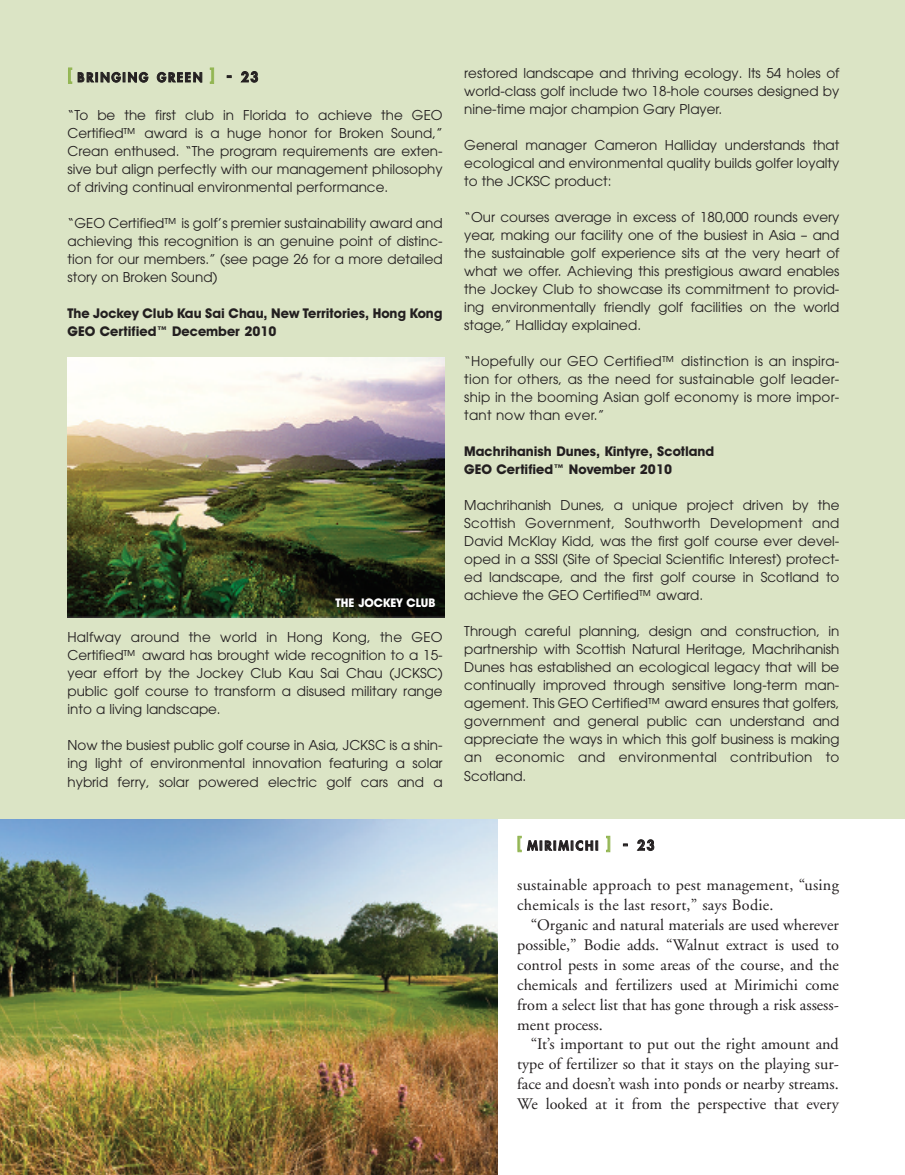
<style>
.page{position:relative;width:905px;height:1175px;background:#fff}
.page>*{position:absolute;margin:0;border:0;box-sizing:border-box;transform-origin:0 0}
.t1{font:16.2px/20px "Adobe Garamond";color:#231f20;text-align:justify}
.t2{font:13.5px/18px "Avant Garde";color:#231f20;text-align:justify}
.t3{font:700 13.5px/18px "Avant Garde IT Cby BT";color:#231f20}
.t4{font:800 12.3px "Futura";letter-spacing:.15em;color:#231f20}
.t5{font:700 12px "Avant Garde IT Cby BT";color:#fff}
.s1{font-size:16.5px;color:#93b653}
.s2{font-size:16.5px}
.s3{font-size:13.5px}
</style>
<div class="page">
<img style="left:0;top:818px;width:498px;height:356px">
<div style="left:0;top:0;width:904px;height:818px;background:#dbe4c5"></div>
<img style="left:68px;top:357px;width:376px;height:260px">
<p class="t4" style="left:68px;top:72px;width:192px"><span class="s1">[</span> BRINGING GREEN <span class="s1">]</span> <span class="s2">-</span> <span class="s3">23</span></p>
<p class="t2" style="left:68px;top:107px;width:376px">“To be the first club in Florida to achieve the GEO Certified™ award is a huge honor for Broken Sound,” Crean enthused. “The program requirements are exten&shy;sive but align perfectly with our management philosophy of driving continual environmental performance.</p>
<p class="t2" style="left:68px;top:215px;width:376px">“GEO Certified™ is golf’s premier sustainability award and achieving this recognition is an genuine point of distinc&shy;tion for our members.” (see page 26 for a more detailed story on Broken Sound)</p>
<p class="t3" style="left:68px;top:306px;width:376px">The Jockey Club Kau Sai Chau, New Territories, Hong Kong<br>GEO Certified™ December 2010</p>
<p class="t5" style="left:335px;top:598px;width:101px">THE JOCKEY CLUB</p>
<p class="t2" style="left:68px;top:629px;width:376px">Halfway around the world in Hong Kong, the GEO Certified™ award has brought wide recognition to a 15- year effort by the Jockey Club Kau Sai Chau (JCKSC) public golf course to transform a disused military range into a living landscape.</p>
<p class="t2" style="left:68px;top:737px;width:376px">Now the busiest public golf course in Asia, JCKSC is a shin&shy;ing light of environmental innovation featuring a solar hybrid ferry, solar powered electric golf cars and a</p>
<p class="t2" style="left:464px;top:65px;width:376px">restored landscape and thriving ecology. Its 54 holes of world-class golf include two 18-hole courses designed by nine-time major champion Gary Player.</p>
<p class="t2" style="left:464px;top:137px;width:376px">General manager Cameron Halliday understands that ecological and environmental quality builds golfer loyalty to the JCKSC product:</p>
<p class="t2" style="left:464px;top:209px;width:376px">“Our courses average in excess of 180,000 rounds every year, making our facility one of the busiest in Asia – and the sustainable golf experience sits at the very heart of what we offer. Achieving this prestigious award enables the Jockey Club to showcase its commitment to provid&shy;ing environmentally friendly golf facilities on the world stage,” Halliday explained.</p>
<p class="t2" style="left:464px;top:353px;width:376px">“Hopefully our GEO Certified™ distinction is an inspira&shy;tion for others, as the need for sustainable golf leader&shy;ship in the booming Asian golf economy is more impor&shy;tant now than ever.”</p>
<p class="t3" style="left:464px;top:444px;width:251px">Machrihanish Dunes, Kintyre, Scotland<br>GEO Certified™ November 2010</p>
<p class="t2" style="left:464px;top:497px;width:376px">Machrihanish Dunes, a unique project driven by the Scottish Government, Southworth Development and David McKlay Kidd, was the first golf course ever devel&shy;oped in a SSSI (Site of Special Scientific Interest) protect&shy;ed landscape, and the first golf course in Scotland to achieve the GEO Certified™ award.</p>
<p class="t2" style="left:464px;top:623px;width:376px">Through careful planning, design and construction, in partnership with Scottish Natural Heritage, Machrihanish Dunes has established an ecological legacy that will be continually improved through sensitive long-term man&shy;agement. This GEO Certified™ award ensures that golfers, government and general public can understand and appreciate the ways in which this golf business is making an economic and environmental contribution to Scotland.</p>
<p class="t4" style="left:517px;top:840px;width:139px"><span class="s1">[</span> MIRIMICHI <span class="s1">]</span> <span class="s2">-</span> <span class="s3">23</span></p>
<p class="t1" style="left:517px;top:876px;width:323px">sustainable approach to pest management, “using chemicals is the last resort,” says Bodie.</p>
<p class="t1" style="left:517px;top:916px;width:323px;text-indent:14px">“Organic and natural materials are used wherever possible,” Bodie adds. “Walnut extract is used to control pests in some areas of the course, and the chemicals and fertilizers used at Mirimichi come from a select list that has gone through a risk assess&shy;ment process.</p>
<p class="t1" style="left:517px;top:1035px;width:323px;text-indent:14px">“It’s important to put out the right amount and type of fertilizer so that it stays on the playing sur&shy;face and doesn’t wash into ponds or nearby streams.<br>We looked at it from the perspective that every</p>
</div>
